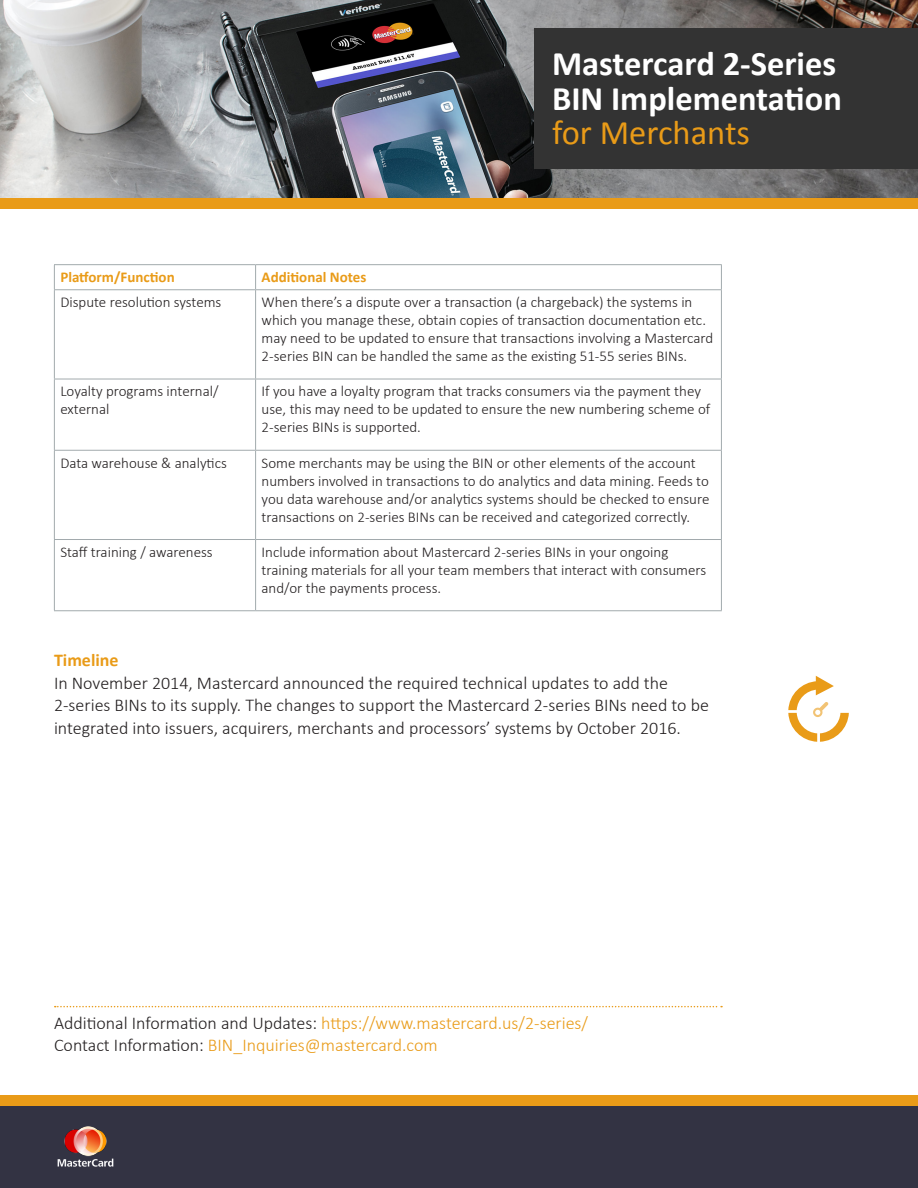
<style>
.page{position:relative;width:918px;height:1188px;background:#fff}
.page>*{position:absolute;margin:0;border:0;box-sizing:border-box;transform-origin:0 0}
.Header_Copy{font:700 34.5px/34.5px "Calibri";color:#fff}
.Header_Copy-2{font:34.5px "Calibri";color:#e99b18}
.Body_Copy{font:300 18px/22.5px "Calibri";color:#231f20}
.Body_Copy-2{font:300 18px "Calibri";color:#e99b18}
.Inline_Title{font:700 18px "Calibri";color:#e99b18}
.Chart_Copy{font:300 15px/18px "Calibri";color:#231f20}
.Chart__Column_Titles{font:700 15px "Calibri";color:#e99b18}
.s1{color:#231f20}
</style>
<div class="page">
<div style="left:0;top:198px;width:918px;height:10px;background:#e99b18"></div>
<img style="left:0;top:0;width:918px;height:198px">
<hr style="left:54px;top:290px;width:1px;height:89px;background:#a2aaad">
<hr style="left:255px;top:290px;width:1px;height:89px;background:#a2aaad">
<hr style="left:721px;top:290px;width:1px;height:89px;background:#a2aaad">
<hr style="left:54px;top:379px;width:202px;height:1px;background:#a2aaad">
<hr style="left:54px;top:379px;width:1px;height:71px;background:#a2aaad">
<hr style="left:256px;top:379px;width:466px;height:1px;background:#a2aaad">
<hr style="left:255px;top:379px;width:1px;height:71px;background:#a2aaad">
<hr style="left:721px;top:379px;width:1px;height:71px;background:#a2aaad">
<hr style="left:54px;top:450px;width:202px;height:1px;background:#a2aaad">
<hr style="left:54px;top:451px;width:1px;height:88px;background:#a2aaad">
<hr style="left:256px;top:450px;width:466px;height:1px;background:#a2aaad">
<hr style="left:255px;top:451px;width:1px;height:88px;background:#a2aaad">
<hr style="left:721px;top:451px;width:1px;height:88px;background:#a2aaad">
<hr style="left:54px;top:539px;width:202px;height:1px;background:#a2aaad">
<hr style="left:54px;top:540px;width:1px;height:70px;background:#a2aaad">
<hr style="left:256px;top:539px;width:466px;height:1px;background:#a2aaad">
<hr style="left:255px;top:540px;width:1px;height:70px;background:#a2aaad">
<hr style="left:721px;top:540px;width:1px;height:70px;background:#a2aaad">
<hr style="left:54px;top:610px;width:202px;height:1px;background:#a2aaad">
<hr style="left:256px;top:610px;width:466px;height:1px;background:#a2aaad">
<hr style="left:54px;top:264px;width:202px;height:1px;background:#a2aaad">
<svg style="left:54px;top:265px;width:1px;height:24px"></svg>
<hr style="left:256px;top:264px;width:466px;height:1px;background:#a2aaad">
<svg style="left:255px;top:265px;width:1px;height:24px"></svg>
<svg style="left:721px;top:265px;width:1px;height:24px"></svg>
<hr style="left:54px;top:289px;width:202px;height:1px;background:#a2aaad">
<hr style="left:256px;top:289px;width:466px;height:1px;background:#a2aaad">
<svg style="left:55px;top:1006px;width:667px;height:1px"></svg>
<div style="left:0;top:1106px;width:918px;height:82px;background:#333343"></div>
<div style="left:0;top:1095px;width:918px;height:11px;background:#e99b18"></div>
<svg style="left:788px;top:676px;width:61px;height:66px"></svg>
<div style="left:534px;top:29px;width:384px;height:140px;background:#333"></div>
<p class="Header_Copy" style="left:552px;top:47px;width:291px">Mastercard 2-Series<br>BIN Implementation</p>
<p class="Header_Copy-2" style="left:552px;top:111px;width:200px">for Merchants</p>
<p class="Chart__Column_Titles" style="left:60px;top:267px;width:116px">Platform/Function</p>
<p class="Chart__Column_Titles" style="left:262px;top:267px;width:106px">Additional Notes</p>
<p class="Chart_Copy" style="left:60px;top:292px;width:163px">Dispute resolution systems</p>
<p class="Chart_Copy" style="left:262px;top:292px;width:453px">When there’s a dispute over a transaction (a chargeback) the systems in which you manage these, obtain copies of transaction documentation etc. may need to be updated to ensure that transactions involving a Mastercard 2-series BIN can be handled the same as the existing 51-55 series BINs.</p>
<p class="Chart_Copy" style="left:60px;top:382px;width:160px">Loyalty programs internal/ external</p>
<p class="Chart_Copy" style="left:262px;top:382px;width:450px">If you have a loyalty program that tracks consumers via the payment they use, this may need to be updated to ensure the new numbering scheme of<br>2-series BINs is supported.</p>
<p class="Chart_Copy" style="left:60px;top:453px;width:168px">Data warehouse &amp; analytics</p>
<p class="Chart_Copy" style="left:262px;top:453px;width:449px">Some merchants may be using the BIN or other elements of the account numbers involved in transactions to do analytics and data mining. Feeds to you data warehouse and/or analytics systems should be checked to ensure transactions on 2-series BINs can be received and categorized correctly.</p>
<p class="Chart_Copy" style="left:60px;top:542px;width:154px">Staff training / awareness</p>
<p class="Chart_Copy" style="left:262px;top:542px;width:446px">Include information about Mastercard 2-series BINs in your ongoing training materials for all your team members that interact with consumers and/or the payments process.</p>
<p class="Inline_Title" style="left:54px;top:649px;width:66px">Timeline</p>
<p class="Body_Copy" style="left:54px;top:671px;width:656px">In November 2014, Mastercard announced the required technical updates to add the<br>2-series BINs to its supply. The changes to support the Mastercard 2-series BINs need to be integrated into issuers, acquirers, merchants and processors’ systems by October 2016.</p>
<p class="Body_Copy-2" style="left:54px;top:1012px;width:536px"><span class="s1">Additional Information and Updates:</span> https://www.mastercard.us/2-series/</p>
<p class="Body_Copy-2" style="left:54px;top:1034px;width:385px"><span class="s1">Contact Information:</span> BIN_Inquiries@mastercard.com</p>
</div>
